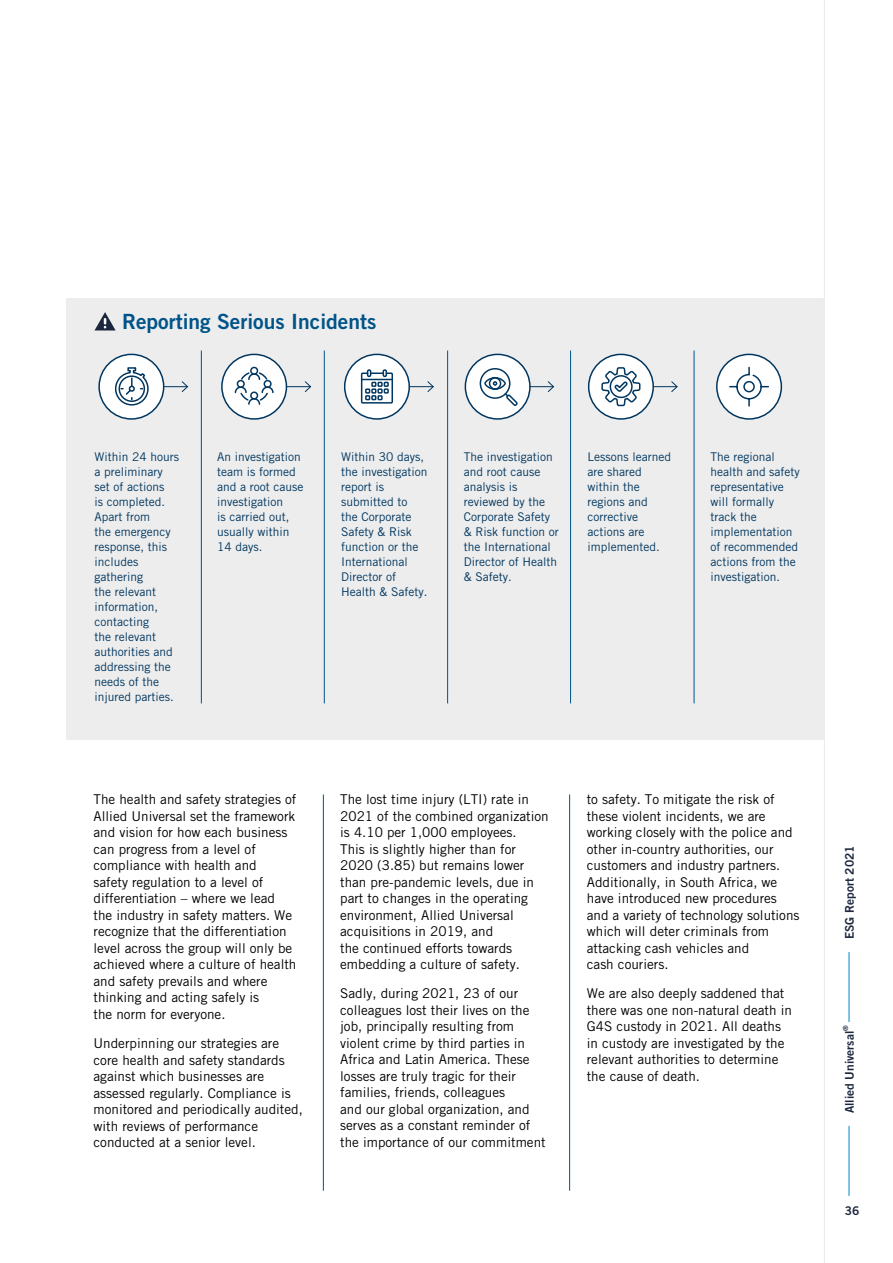
<style>
.page{position:relative;width:893px;height:1263px;background:#fff}
.page>*{position:absolute;margin:0;border:0;box-sizing:border-box;transform-origin:0 0}
.t1{font:21px "Trade Gothic LT Std Bd 2";color:#005489}
.t2{font:13.5px/16.5px "Trade Gothic LT Std";color:#000}
.t3{font:12px/15px "Trade Gothic LT Std";color:#00365f}
.t4{font:12px "Trade Gothic LT Std Bd 2";color:#1d283f}
.t5{font:7.05px "Trade Gothic LT Std Bd 2";color:#1d283f}
</style>
<div class="page">
<hr style="left:824px;top:0;width:1px;height:1263px;background:#e9eae8">
<div style="left:66px;top:298px;width:759px;height:442px;background:#ededed"></div>
<div style="left:99px;top:354px;width:65px;height:65px;background:#fff;border-radius:50%"></div>
<div style="left:98px;top:354px;width:66px;height:66px;border:2px solid #00365f;border-radius:50%"></div>
<div style="left:465px;top:354px;width:65px;height:65px;background:#fff;border-radius:50%"></div>
<div style="left:465px;top:354px;width:66px;height:66px;border:2px solid #00365f;border-radius:50%"></div>
<div style="left:222px;top:354px;width:64px;height:65px;background:#fff;border-radius:50%"></div>
<div style="left:221px;top:354px;width:66px;height:66px;border:2px solid #00365f;border-radius:50%"></div>
<div style="left:589px;top:354px;width:64px;height:65px;background:#fff;border-radius:50%"></div>
<div style="left:588px;top:354px;width:66px;height:66px;border:2px solid #00365f;border-radius:50%"></div>
<div style="left:345px;top:354px;width:64px;height:65px;background:#fff;border-radius:50%"></div>
<div style="left:344px;top:354px;width:66px;height:66px;border:2px solid #00365f;border-radius:50%"></div>
<div style="left:717px;top:354px;width:64px;height:65px;background:#fff;border-radius:50%"></div>
<div style="left:716px;top:354px;width:66px;height:66px;border:2px solid #00365f;border-radius:50%"></div>
<svg style="left:95px;top:312px;width:21px;height:18px"></svg>
<hr style="left:201px;top:351px;width:1px;height:352px;background:#005489">
<hr style="left:447px;top:351px;width:1px;height:352px;background:#005489">
<hr style="left:324px;top:351px;width:1px;height:352px;background:#005489">
<hr style="left:570px;top:351px;width:1px;height:352px;background:#005489">
<hr style="left:694px;top:351px;width:1px;height:352px;background:#005489">
<svg style="left:164px;top:381px;width:25px;height:11px"></svg>
<svg style="left:287px;top:381px;width:25px;height:11px"></svg>
<svg style="left:410px;top:381px;width:24px;height:11px"></svg>
<svg style="left:530px;top:381px;width:25px;height:12px"></svg>
<svg style="left:654px;top:381px;width:24px;height:11px"></svg>
<svg style="left:114px;top:367px;width:35px;height:39px"></svg>
<div style="left:250px;top:367px;width:8px;height:8px;border:2px solid #00365f;border-radius:50%"></div>
<svg style="left:234px;top:371px;width:40px;height:34px"></svg>
<div style="left:361px;top:372px;width:32px;height:32px;border:2px solid #00365f"></div>
<hr style="left:362px;top:379px;width:30px;height:1px;background:#00365f">
<svg style="left:365px;top:369px;width:24px;height:31px"></svg>
<div style="left:480px;top:368px;width:30px;height:31px;border:2px solid #00365f;border-radius:50%"></div>
<svg style="left:503px;top:392px;width:15px;height:14px"></svg>
<svg style="left:493px;top:381px;width:4px;height:5px"></svg>
<div style="left:489px;top:377px;width:12px;height:13px;border:2px solid #00365f;border-radius:50%"></div>
<div style="left:484px;top:377px;width:22px;height:13px;border:2px solid #00365f;border-radius:50%"></div>
<svg style="left:601px;top:367px;width:40px;height:40px"></svg>
<svg style="left:729px;top:366px;width:40px;height:41px"></svg>
<hr style="left:323px;top:794px;width:1px;height:397px;background:#005489">
<hr style="left:569px;top:794px;width:1px;height:397px;background:#005489">
<hr style="left:849px;top:1126px;width:1px;height:69px;background:#0086c9">
<hr style="left:849px;top:952px;width:1px;height:70px;background:#0086c9">
<h1 class="t1" style="left:122px;top:308px;width:256px">Reporting Serious Incidents</h1>
<p class="t3" style="left:94px;top:449px;width:86px">Within 24 hours a preliminary set of actions<br>is completed.<br>Apart from<br>the emergency response, this includes gathering<br>the relevant information, contacting<br>the relevant authorities and addressing the needs of the injured parties.</p>
<p class="t3" style="left:464px;top:449px;width:96px">The investigation and root cause analysis is reviewed by the<br>Corporate Safety &amp; Risk function or the International<br>Director of Health &amp; Safety.</p>
<p class="t3" style="left:217px;top:449px;width:88px">An investigation team is formed and a root cause investigation<br>is carried out, usually within<br>14 days.</p>
<p class="t3" style="left:587px;top:449px;width:85px">Lessons learned are shared within the regions and corrective actions are implemented.</p>
<p class="t3" style="left:341px;top:449px;width:88px">Within 30 days, the investigation report is submitted to<br>the Corporate<br>Safety &amp; Risk function or the<br>International<br>Director of<br>Health &amp; Safety.</p>
<p class="t3" style="left:710px;top:449px;width:91px">The regional health and safety representative will formally track the implementation of recommended actions from the investigation.</p>
<p class="t2" style="left:94px;top:791px;width:204px">The health and safety strategies of<br>Allied Universal set the framework and vision for how each business can progress from a level of compliance with health and<br>safety regulation to a level of differentiation – where we lead the industry in safety matters. We recognize that the differentiation level across the group will only be achieved where a culture of health and safety prevails and where thinking and acting safely is<br>the norm for everyone.</p>
<p class="t2" style="left:94px;top:1035px;width:211px">Underpinning our strategies are core health and safety standards against which businesses are assessed regularly. Compliance is monitored and periodically audited, with reviews of performance conducted at a senior level.</p>
<p class="t2" style="left:340px;top:791px;width:210px">The lost time injury (LTI) rate in<br>2021 of the combined organization is 4.10 per 1,000 employees.<br>This is slightly higher than for<br>2020 (3.85) but remains lower than pre-pandemic levels, due in part to changes in the operating environment, Allied Universal acquisitions in 2019, and<br>the continued efforts towards embedding a culture of safety.</p>
<p class="t2" style="left:340px;top:985px;width:207px">Sadly, during 2021, 23 of our colleagues lost their lives on the job, principally resulting from violent crime by third parties in<br>Africa and Latin America. These losses are truly tragic for their families, friends, colleagues<br>and our global organization, and serves as a constant reminder of the importance of our commitment</p>
<p class="t2" style="left:587px;top:791px;width:214px">to safety. To mitigate the risk of these violent incidents, we are working closely with the police and other in-country authorities, our customers and industry partners.<br>Additionally, in South Africa, we have introduced new procedures and a variety of technology solutions which will deter criminals from attacking cash vehicles and<br>cash couriers.</p>
<p class="t2" style="left:587px;top:985px;width:207px">We are also deeply saddened that there was one non-natural death in<br>G4S custody in 2021. All deaths in custody are investigated by the relevant authorities to determine the cause of death.</p>
<p class="t4" style="left:842px;top:939px;width:95px;rotate:-90deg">ESG Report 2021</p>
<p class="t5" style="left:841px;top:1031px;width:7px;rotate:-90deg">®</p>
<p class="t4" style="left:842px;top:1113px;width:84px;rotate:-90deg">Allied Universal</p>
<p class="t4" style="left:845px;top:1203px;width:16px">36</p>
</div>
